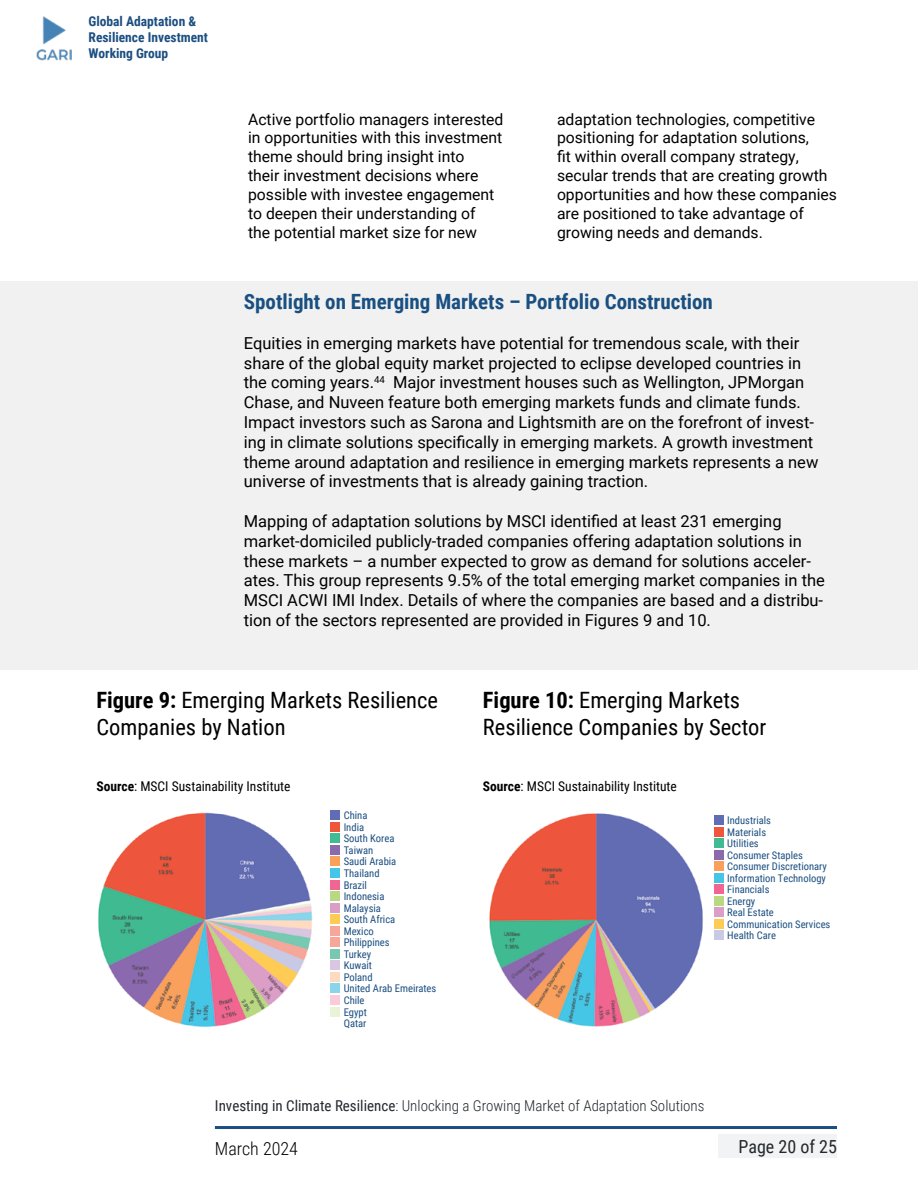
<style>
.page{position:relative;width:918px;height:1188px;background:#fff}
.page>*{position:absolute;margin:0;border:0;box-sizing:border-box;transform-origin:0 0}
.t1{font:22.5px/27px "Roboto Condensed";color:#000}
.t2{font:700 21px "Roboto Condensed";color:#1a5081}
.t3{font:18px "Roboto Condensed";color:#23282d}
.t4{font:300 18px "Roboto Condensed";color:#000}
.t5{font:16.5px/19.8px "Roboto";color:#000}
.t6{font:15.75px/18.9px "Roboto";color:#000}
.t7{font:300 15px "Roboto Condensed";color:#23282d}
.t8{font:13.5px "Roboto Condensed";color:#000}
.t9{font:700 13.5px/16.2px "Roboto Condensed";color:#1c4f81}
.t10{font:10.65px/23.1px "Roboto Condensed";color:#1b4f81}
.t11{font:10.5px/23px "Roboto Condensed";color:#1b4f81}
.s1{font-weight:700}
.s2{font-weight:400}
</style>
<div class="page">
<img style="left:37px;top:16px;width:35px;height:45px">
<hr style="left:215px;top:1126px;width:622px;height:3px;background:#1c4f81">
<div style="left:719px;top:1134px;width:118px;height:24px;background:#f1f3f4"></div>
<div style="left:0;top:281px;width:918px;height:389px;background:#f1f1f1"></div>
<div style="left:714px;top:838px;width:10px;height:10px;background:#41bb91"></div>
<div style="left:714px;top:816px;width:10px;height:9px;background:#606cb3"></div>
<div style="left:714px;top:850px;width:10px;height:9px;background:#8b69ad"></div>
<div style="left:714px;top:873px;width:10px;height:9px;background:#46c6e7"></div>
<div style="left:714px;top:861px;width:10px;height:10px;background:#f9a05b"></div>
<div style="left:714px;top:884px;width:10px;height:10px;background:#f06591"></div>
<div style="left:714px;top:907px;width:10px;height:10px;background:#da9ec7"></div>
<div style="left:714px;top:896px;width:10px;height:9px;background:#b8d881"></div>
<div style="left:714px;top:919px;width:10px;height:9px;background:#fecb54"></div>
<div style="left:714px;top:827px;width:10px;height:9px;background:#ef563c"></div>
<div style="left:714px;top:930px;width:10px;height:10px;background:#c8c9e4"></div>
<img style="left:489px;top:813px;width:214px;height:214px">
<div style="left:331px;top:834px;width:9px;height:9px;background:#41bb91"></div>
<div style="left:331px;top:811px;width:9px;height:9px;background:#606cb3"></div>
<div style="left:331px;top:845px;width:9px;height:10px;background:#8b69ad"></div>
<div style="left:331px;top:868px;width:9px;height:10px;background:#46c6e7"></div>
<div style="left:331px;top:857px;width:9px;height:9px;background:#f9a05b"></div>
<div style="left:331px;top:880px;width:9px;height:9px;background:#f06591"></div>
<div style="left:331px;top:903px;width:9px;height:9px;background:#da9ec7"></div>
<div style="left:331px;top:891px;width:9px;height:10px;background:#b8d881"></div>
<div style="left:331px;top:914px;width:9px;height:10px;background:#fecb54"></div>
<div style="left:331px;top:822px;width:9px;height:10px;background:#ef563c"></div>
<div style="left:331px;top:949px;width:9px;height:10px;background:#76c9b0"></div>
<div style="left:331px;top:926px;width:9px;height:10px;background:#f6a799"></div>
<div style="left:331px;top:961px;width:9px;height:9px;background:#d9c6e0"></div>
<div style="left:331px;top:984px;width:9px;height:9px;background:#8ad5e9"></div>
<div style="left:331px;top:972px;width:9px;height:10px;background:#fedac1"></div>
<div style="left:331px;top:995px;width:9px;height:10px;background:#facbdb"></div>
<div style="left:331px;top:1007px;width:9px;height:9px;background:#eaf3d7"></div>
<div style="left:331px;top:938px;width:9px;height:9px;background:#f6a799"></div>
<img style="left:98px;top:812px;width:215px;height:216px">
<p class="t9" style="left:89px;top:12px;width:121px">Global Adaptation &amp;<br>Resilience Investment<br>Working Group</p>
<p class="t6" style="left:248px;top:109px;width:257px">Active portfolio managers interested in opportunities with this investment theme should bring insight into<br>their investment decisions where possible with investee engagement to deepen their understanding of<br>the potential market size for new</p>
<p class="t6" style="left:557px;top:109px;width:281px">adaptation technologies, competitive positioning for adaptation solutions,<br>fit within overall company strategy, secular trends that are creating growth opportunities and how these companies are positioned to take advantage of growing needs and demands.</p>
<p class="t2" style="left:244px;top:287px;width:471px">Spotlight on Emerging Markets – Portfolio Construction</p>
<p class="t5" style="left:244px;top:332px;width:576px">Equities in emerging markets have potential for tremendous scale, with their share of the global equity market projected to eclipse developed countries in the coming years.<sup>44</sup> Major investment houses such as Wellington, JPMorgan Chase, and Nuveen feature both emerging markets funds and climate funds.<br>Impact investors such as Sarona and Lightsmith are on the forefront of invest&shy;ing in climate solutions specifically in emerging markets. A growth investment theme around adaptation and resilience in emerging markets represents a new universe of investments that is already gaining traction.</p>
<p class="t5" style="left:244px;top:511px;width:583px">Mapping of adaptation solutions by MSCI identified at least 231 emerging market-domiciled publicly-traded companies offering adaptation solutions in these markets – a number expected to grow as demand for solutions acceler&shy;ates. This group represents 9.5% of the total emerging market companies in the MSCI ACWI IMI Index. Details of where the companies are based and a distribu&shy;tion of the sectors represented are provided in Figures 9 and 10.</p>
<h1 class="t1" style="left:97px;top:686px;width:343px"><span class="s1">Figure 9:</span> Emerging Markets Resilience<br>Companies by Nation</h1>
<p class="t8" style="left:97px;top:777px;width:196px"><span class="s1">Source</span>: MSCI Sustainability Institute</p>
<p class="t10" style="left:344px;top:804px;width:25px">China</p>
<p class="t10" style="left:344px;top:838px;width:31px">Taiwan</p>
<p class="t10" style="left:344px;top:815px;width:22px">India</p>
<p class="t10" style="left:344px;top:827px;width:52px">South Korea</p>
<p class="t10" style="left:344px;top:861px;width:38px">Thailand</p>
<p class="t10" style="left:344px;top:850px;width:54px">Saudi Arabia</p>
<p class="t10" style="left:344px;top:884px;width:42px">Indonesia</p>
<p class="t10" style="left:344px;top:873px;width:39px">Brazil<br>Malaysia</p>
<p class="t10" style="left:344px;top:907px;width:53px">South Africa<br>Philippines</p>
<p class="t10" style="left:344px;top:919px;width:32px">Mexico</p>
<p class="t10" style="left:344px;top:954px;width:30px">Kuwait</p>
<p class="t10" style="left:344px;top:942px;width:29px">Turkey</p>
<p class="t10" style="left:344px;top:977px;width:94px">United Arab Emeirates</p>
<p class="t10" style="left:344px;top:965px;width:31px">Poland</p>
<p class="t10" style="left:344px;top:1000px;width:25px">Egypt</p>
<p class="t10" style="left:344px;top:988px;width:24px">Chile<br>Qatar</p>
<h1 class="t1" style="left:483px;top:686px;width:285px"><span class="s1">Figure 10:</span> Emerging Markets<br>Resilience Companies by Sector</h1>
<p class="t8" style="left:483px;top:777px;width:196px"><span class="s1">Source</span>: MSCI Sustainability Institute</p>
<p class="t11" style="left:727px;top:809px;width:45px">Industrials</p>
<p class="t11" style="left:727px;top:843px;width:77px">Consumer Staples</p>
<p class="t11" style="left:727px;top:820px;width:40px">Materials</p>
<p class="t11" style="left:727px;top:832px;width:33px">Utilities</p>
<p class="t11" style="left:727px;top:866px;width:100px">Information Technology</p>
<p class="t11" style="left:727px;top:855px;width:101px">Consumer Discretionary</p>
<p class="t11" style="left:727px;top:889px;width:30px">Energy</p>
<p class="t11" style="left:727px;top:878px;width:48px">Financials<br>Real Estate</p>
<p class="t11" style="left:727px;top:918px;width:105px;line-height:11.6px">Communication Services<br>Health Care</p>
<p class="t7" style="left:215px;top:1095px;width:491px"><span class="s2">Investing in Climate Resilience</span>: Unlocking a Growing Market of Adaptation Solutions</p>
<p class="t4" style="left:215px;top:1136px;width:85px">March 2024</p>
<p class="t3" style="left:739px;top:1134px;width:100px">Page 20 of 25</p>
</div>
